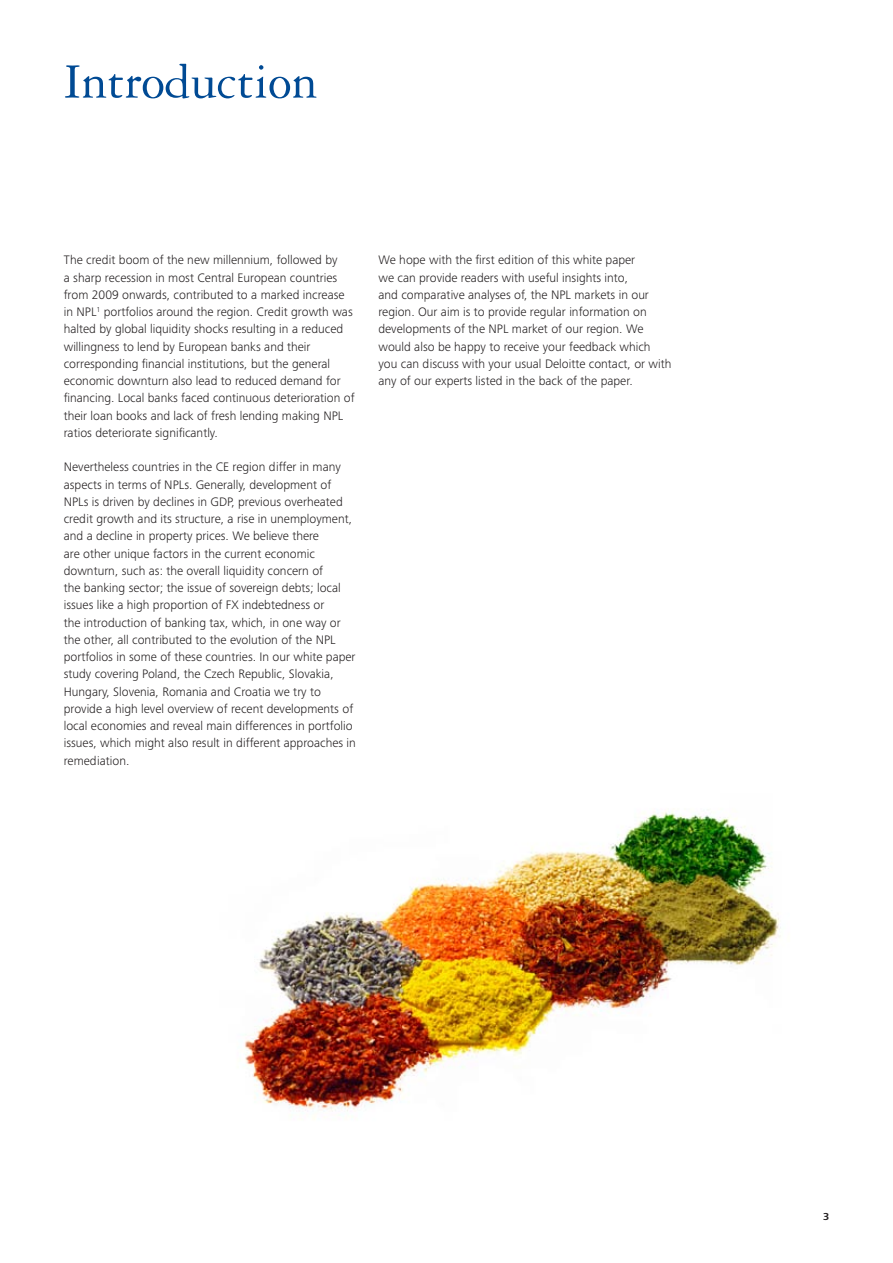
<style>
.page{position:relative;width:893px;height:1263px;background:#fff}
.page>*{position:absolute;margin:0;border:0;box-sizing:border-box;transform-origin:0 0}
.t1{font:52.5px "Garamond 3 LT Pro";letter-spacing:-.005em;color:#004a94}
.t2{font:300 12.75px/17.2px "Frutiger Next Pro";color:#231f20}
.t3{font:700 10.5px "Frutiger Next Pro";color:#231f20}
</style>
<div class="page">
<img style="left:244px;top:811px;width:537px;height:308px">
<h1 class="t1" style="left:64px;top:53px;width:255px">Introduction</h1>
<p class="t2" style="left:64px;top:251px;width:292px">The credit boom of the new millennium, followed by<br>a sharp recession in most Central European countries from 2009 onwards, contributed to a marked increase in NPL<sup>1</sup> portfolios around the region. Credit growth was halted by global liquidity shocks resulting in a reduced willingness to lend by European banks and their corresponding financial institutions, but the general economic downturn also lead to reduced demand for financing. Local banks faced continuous deterioration of their loan books and lack of fresh lending making NPL ratios deteriorate significantly.</p>
<p class="t2" style="left:64px;top:458px;width:294px">Nevertheless countries in the CE region differ in many aspects in terms of NPLs. Generally, development of NPLs is driven by declines in GDP, previous overheated credit growth and its structure, a rise in unemployment, and a decline in property prices. We believe there<br>are other unique factors in the current economic downturn, such as: the overall liquidity concern of<br>the banking sector; the issue of sovereign debts; local issues like a high proportion of FX indebtedness or<br>the introduction of banking tax, which, in one way or the other, all contributed to the evolution of the NPL portfolios in some of these countries. In our white paper study covering Poland, the Czech Republic, Slovakia, Hungary, Slovenia, Romania and Croatia we try to provide a high level overview of recent developments of local economies and reveal main differences in portfolio issues, which might also result in different approaches in remediation.</p>
<p class="t2" style="left:378px;top:251px;width:295px">We hope with the first edition of this white paper<br>we can provide readers with useful insights into,<br>and comparative analyses of, the NPL markets in our region. Our aim is to provide regular information on developments of the NPL market of our region. We would also be happy to receive your feedback which you can discuss with your usual Deloitte contact, or with any of our experts listed in the back of the paper.</p>
<p class="t3" style="left:823px;top:1210px;width:8px">3</p>
</div>
